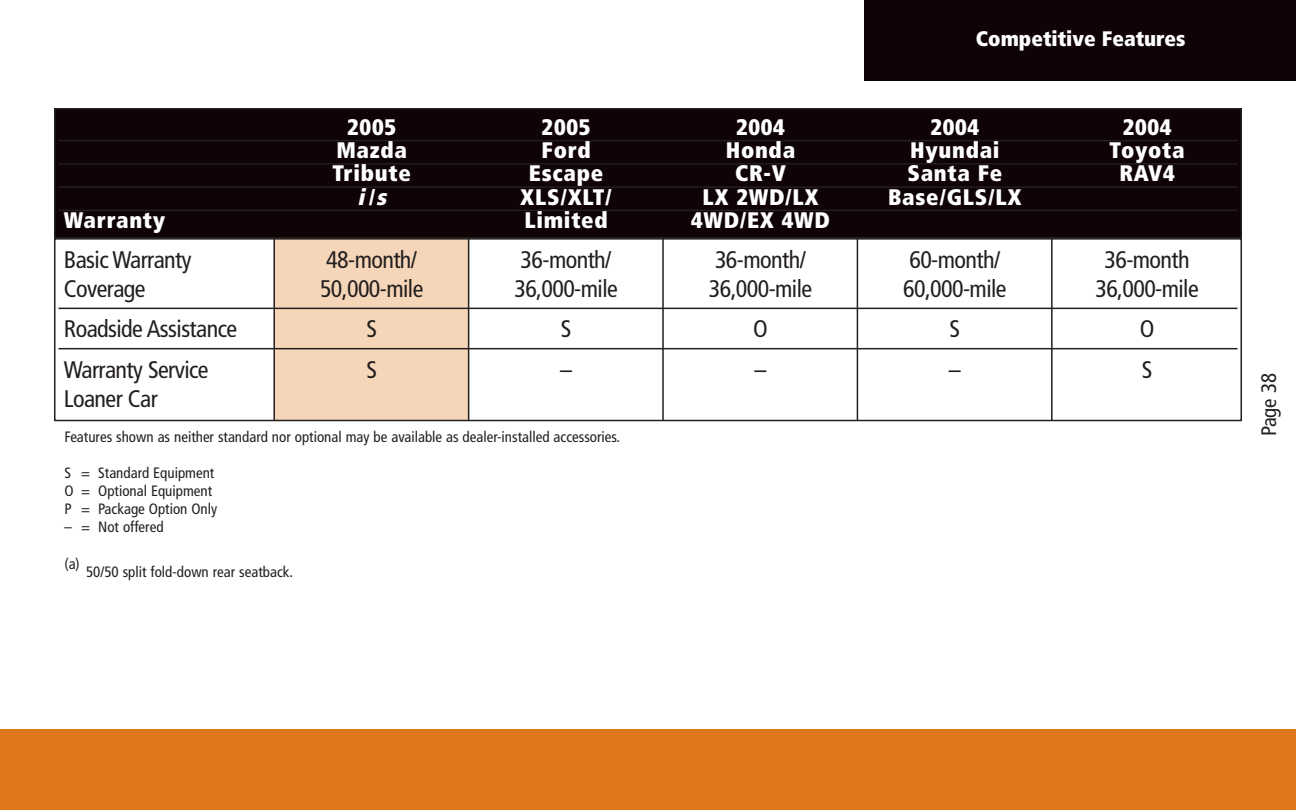
<style>
.page{position:relative;width:1296px;height:810px;background:#fff}
.page>*{position:absolute;margin:0;border:0;box-sizing:border-box;transform-origin:0 0}
.t1{font:condensed 24px "Frutiger";letter-spacing:-.025em;color:#231f1f}
.t2{font:900 condensed 22.5px "Frutiger";letter-spacing:.03em;color:#fff}
.t3{font:italic 900 condensed 22.5px "Frutiger";color:#fff}
.t4{font:900 condensed 21px "Frutiger";color:#fff}
.t5{font:condensed 21px "Frutiger";color:#231f1f}
.t6{font:condensed 15px/18px "Frutiger";color:#231f1f}
.s1{font-style:normal}
</style>
<div class="page">
<div style="left:0;top:729px;width:1296px;height:81px;background:#de781b"></div>
<div style="left:864px;top:0;width:432px;height:81px;background:#0f0306"></div>
<div style="left:274px;top:239px;width:195px;height:181px;background:#f6d6b9"></div>
<hr style="left:58px;top:308px;width:1180px;height:1px;background:#231f1f">
<hr style="left:58px;top:348px;width:1180px;height:1px;background:#231f1f">
<div style="left:54px;top:238px;width:1188px;height:183px;border:2px solid #231f1f"></div>
<hr style="left:468px;top:224px;width:1px;height:196px;background:#231f1f">
<hr style="left:1051px;top:224px;width:2px;height:196px;background:#231f1f">
<hr style="left:273px;top:224px;width:2px;height:196px;background:#231f1f">
<hr style="left:662px;top:224px;width:2px;height:196px;background:#231f1f">
<hr style="left:857px;top:224px;width:1px;height:196px;background:#231f1f">
<div style="left:55px;top:109px;width:1186px;height:129px;background:#0f0306"></div>
<hr style="left:58px;top:140px;width:1179px;height:1px;background:#231f1f">
<hr style="left:58px;top:163px;width:1179px;height:2px;background:#231f1f">
<hr style="left:58px;top:186px;width:1179px;height:2px;background:#231f1f">
<hr style="left:58px;top:210px;width:1179px;height:1px;background:#231f1f">
<div style="left:54px;top:108px;width:1188px;height:131px;border:2px solid #231f1f"></div>
<h3 class="t4" style="left:976px;top:30px;width:211px">Competitive Features</h3>
<h2 class="t2" style="left:347px;top:118px;width:50px">2005</h2>
<h2 class="t2" style="left:542px;top:118px;width:50px">2005</h2>
<h2 class="t2" style="left:736px;top:118px;width:50px">2004</h2>
<h2 class="t2" style="left:930px;top:118px;width:50px">2004</h2>
<h2 class="t2" style="left:1123px;top:118px;width:50px">2004</h2>
<h2 class="t2" style="left:336px;top:141px;width:72px">Mazda</h2>
<h2 class="t2" style="left:542px;top:141px;width:51px">Ford</h2>
<h2 class="t2" style="left:726px;top:141px;width:71px">Honda</h2>
<h2 class="t2" style="left:910px;top:141px;width:91px">Hyundai</h2>
<h2 class="t2" style="left:1110px;top:141px;width:77px">Toyota</h2>
<h2 class="t2" style="left:333px;top:165px;width:80px">Tribute</h2>
<h2 class="t2" style="left:529px;top:165px;width:76px">Escape</h2>
<h2 class="t2" style="left:735px;top:165px;width:52px">CR-V</h2>
<h2 class="t2" style="left:908px;top:165px;width:96px">Santa Fe</h2>
<h2 class="t2" style="left:1119px;top:165px;width:57px">RAV4</h2>
<h2 class="t3" style="left:357px;top:188px;width:35px">i<span class="s1">/</span>s</h2>
<h2 class="t2" style="left:520px;top:188px;width:93px">XLS/XLT/</h2>
<h2 class="t2" style="left:702px;top:188px;width:118px">LX 2WD/LX</h2>
<h2 class="t2" style="left:888px;top:188px;width:135px">Base/GLS/LX</h2>
<h2 class="t2" style="left:64px;top:211px;width:103px">Warranty</h2>
<h2 class="t2" style="left:524px;top:211px;width:85px">Limited</h2>
<h2 class="t2" style="left:691px;top:211px;width:140px">4WD/EX 4WD</h2>
<h1 class="t1" style="left:64px;top:250px;width:129px">Basic Warranty</h1>
<h1 class="t1" style="left:326px;top:250px;width:92px">48-month/</h1>
<h1 class="t1" style="left:521px;top:250px;width:92px">36-month/</h1>
<h1 class="t1" style="left:715px;top:250px;width:92px">36-month/</h1>
<h1 class="t1" style="left:909px;top:250px;width:92px">60-month/</h1>
<h1 class="t1" style="left:1105px;top:250px;width:87px">36-month</h1>
<h1 class="t1" style="left:64px;top:279px;width:83px">Coverage</h1>
<h1 class="t1" style="left:320px;top:279px;width:105px">50,000-mile</h1>
<h1 class="t1" style="left:514px;top:279px;width:105px">36,000-mile</h1>
<h1 class="t1" style="left:709px;top:279px;width:105px">36,000-mile</h1>
<h1 class="t1" style="left:903px;top:279px;width:105px">60,000-mile</h1>
<h1 class="t1" style="left:1095px;top:279px;width:105px">36,000-mile</h1>
<h1 class="t1" style="left:64px;top:319px;width:175px">Roadside Assistance</h1>
<h1 class="t1" style="left:366px;top:319px;width:12px">S</h1>
<h1 class="t1" style="left:561px;top:319px;width:12px">S</h1>
<h1 class="t1" style="left:753px;top:319px;width:16px">O</h1>
<h1 class="t1" style="left:950px;top:319px;width:12px">S</h1>
<h1 class="t1" style="left:1140px;top:319px;width:16px">O</h1>
<h1 class="t1" style="left:64px;top:360px;width:146px">Warranty Service</h1>
<h1 class="t1" style="left:366px;top:360px;width:12px">S</h1>
<h1 class="t1" style="left:560px;top:360px;width:13px">–</h1>
<h1 class="t1" style="left:754px;top:360px;width:13px">–</h1>
<h1 class="t1" style="left:949px;top:360px;width:13px">–</h1>
<h1 class="t1" style="left:1142px;top:360px;width:12px">S</h1>
<h1 class="t1" style="left:64px;top:389px;width:96px">Loaner Car</h1>
<p class="t6" style="left:64px;top:429px;width:557px">Features shown as neither standard nor optional may be available as dealer-installed accessories.</p>
<p class="t6" style="left:64px;top:465px;width:154px">S = Standard Equipment<br>O = Optional Equipment<br>P = Package Option Only</p>
<p class="t6" style="left:64px;top:519px;width:101px">– = Not offered</p>
<p class="t6" style="left:64px;top:556px;width:17px">(a)</p>
<p class="t6" style="left:86px;top:564px;width:209px">50/50 split fold-down rear seatback.</p>
<h3 class="t5" style="left:1260px;top:436px;width:65px;rotate:-90deg">Page 38</h3>
</div>
